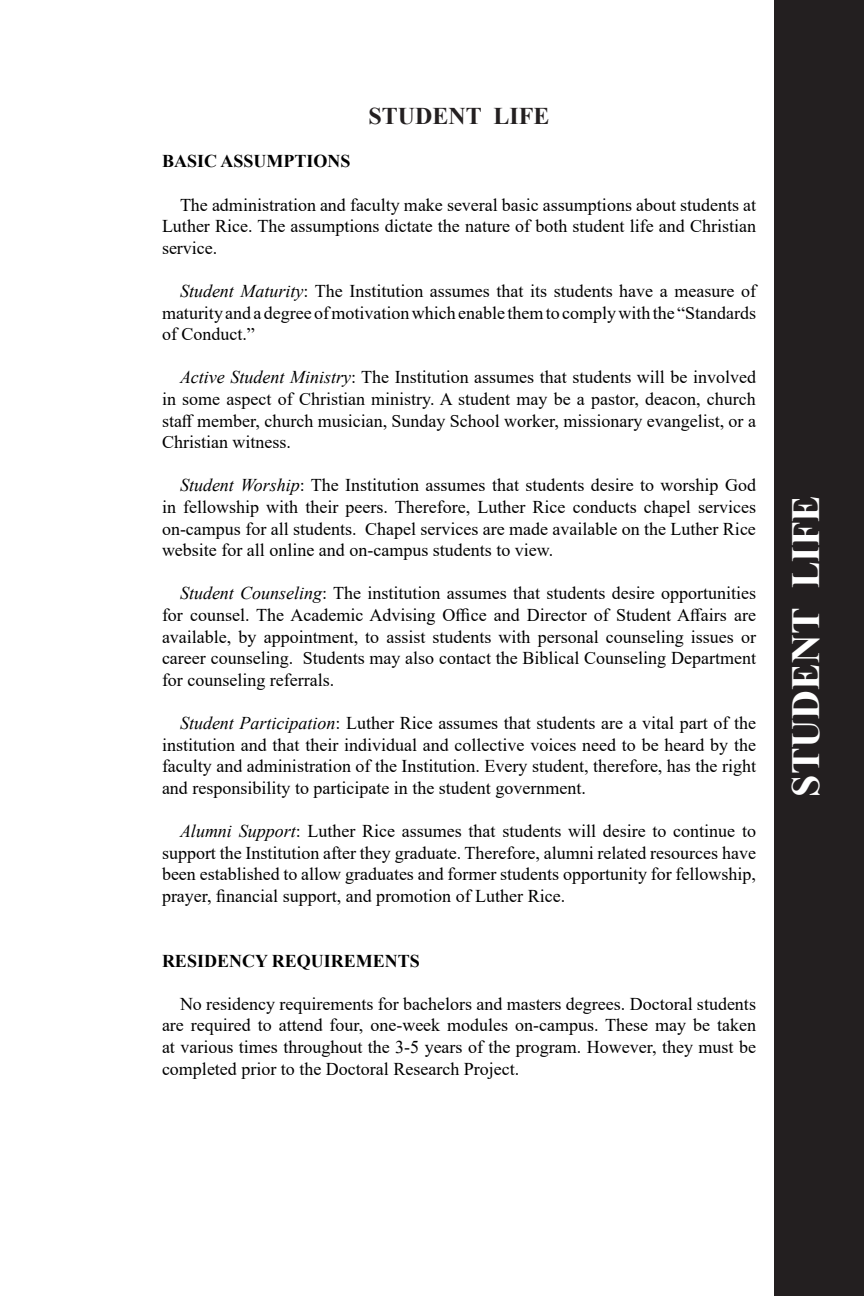
<style>
.page{position:relative;width:864px;height:1296px;background:#fff}
.page>*{position:absolute;margin:0;border:0;box-sizing:border-box;transform-origin:0 0}
.t1{font:700 40px "Times New Roman";color:#fff}
.t2{font:700 24px "Times New Roman";color:#231f20}
.t3{font:18px/21.6px "Times New Roman";color:#000;text-align:justify}
.t4{font:700 18px "Times New Roman";color:#000}
.s1{font-style:italic}
</style>
<div class="page">
<div style="left:774px;top:0;width:90px;height:1296px;background:#231f20"></div>
<p class="t2" style="left:369px;top:99px;width:182px">STUDENT LIFE</p>
<p class="t4" style="left:162px;top:148px;width:190px">BASIC ASSUMPTIONS</p>
<p class="t3" style="left:162px;top:193px;width:596px;text-indent:18px">The administration and faculty make several basic assumptions about students at Luther Rice. The assumptions dictate the nature of both student life and Christian service.</p>
<p class="t3" style="left:162px;top:280px;width:596px;text-indent:18px"><span class="s1">Student Maturity</span>: The Institution assumes that its students have a measure of maturity and a degree of motivation which enable them to comply with the “Standards of Conduct.”</p>
<p class="t3" style="left:162px;top:366px;width:596px;text-indent:18px"><span class="s1">Active Student Ministry</span>: The Institution assumes that students will be involved in some aspect of Christian ministry. A student may be a pastor, deacon, church staff member, church musician, Sunday School worker, missionary evangelist, or a Christian witness.</p>
<p class="t3" style="left:162px;top:474px;width:596px;text-indent:18px"><span class="s1">Student Worship</span>: The Institution assumes that students desire to worship God in fellowship with their peers. Therefore, Luther Rice conducts chapel services on-campus for all students. Chapel services are made available on the Luther Rice website for all online and on-campus students to view.</p>
<p class="t3" style="left:162px;top:582px;width:596px;text-indent:18px"><span class="s1">Student Counseling</span>: The institution assumes that students desire opportunities for counsel. The Academic Advising Office and Director of Student Affairs are available, by appointment, to assist students with personal counseling issues or career counseling. Students may also contact the Biblical Counseling Department for counseling referrals.</p>
<p class="t3" style="left:162px;top:712px;width:596px;text-indent:18px"><span class="s1">Student Participation</span>: Luther Rice assumes that students are a vital part of the institution and that their individual and collective voices need to be heard by the faculty and administration of the Institution. Every student, therefore, has the right and responsibility to participate in the student government.</p>
<p class="t3" style="left:162px;top:820px;width:596px;text-indent:18px"><span class="s1">Alumni Support</span>: Luther Rice assumes that students will desire to continue to support the Institution after they graduate. Therefore, alumni related resources have been established to allow graduates and former students opportunity for fellowship, prayer, financial support, and promotion of Luther Rice.</p>
<p class="t4" style="left:162px;top:948px;width:259px">RESIDENCY REQUIREMENTS</p>
<p class="t3" style="left:162px;top:992px;width:596px;text-indent:18px">No residency requirements for bachelors and masters degrees. Doctoral students are required to attend four, one-week modules on-campus. These may be taken at various times throughout the 3-5 years of the program. However, they must be completed prior to the Doctoral Research Project.</p>
<p class="t1" style="left:777px;top:797px;width:303px;rotate:-90deg">STUDENT LIFE</p>
</div>
